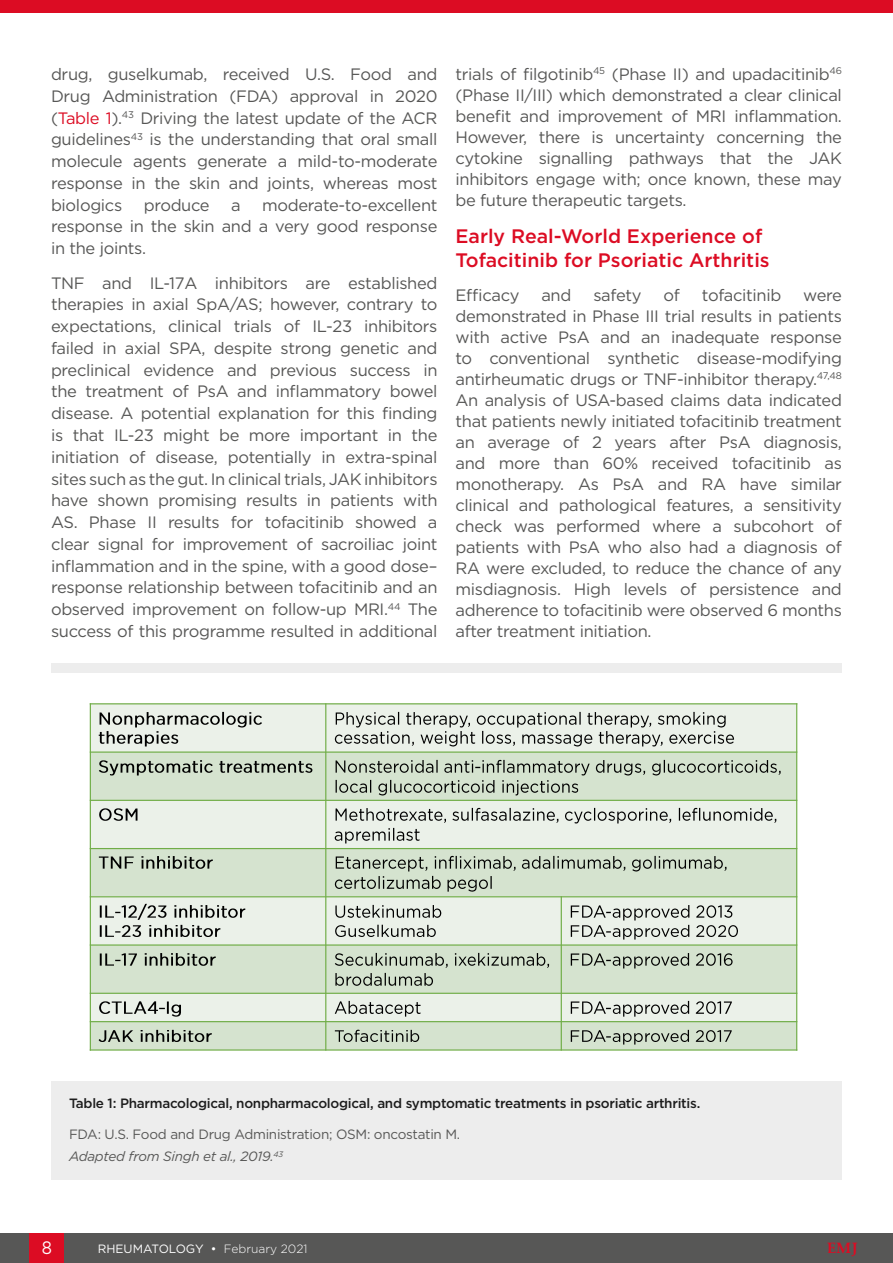
<style>
.page{position:relative;width:893px;height:1263px;background:#fff}
.page>*{position:absolute;margin:0;border:0;box-sizing:border-box;transform-origin:0 0}
.H2__Heading_2{font:500 19.5px/24px "Gotham";color:#dc0c23}
.t1{font:18px "Gotham";color:#fff;scale:.9 1}
.Body_Text__Justifica{font:16.5px/21.8px "Gotham";letter-spacing:-.02em;color:#575756;text-align:justify}
.t2{font:700 15px "Palatino Linotype";color:#dc0c23}
.t3{font:500 13.5px "Gotham";letter-spacing:-.02em;color:#1d1d1d}
.t4{font:13.5px "Gotham";letter-spacing:-.02em;color:#575756}
.t5{font:italic 13.5px "Gotham";letter-spacing:-.02em;color:#575756}
.t6{font:12px "Gotham";color:#fff}
.s1{color:#dc0c23}
.s2{font-weight:300}
</style>
<div class="page">
<div style="left:0;top:1233px;width:893px;height:30px;background:#575756"></div>
<div style="left:30px;top:1233px;width:34px;height:30px;background:#dc0c23"></div>
<div style="left:0;top:0;width:893px;height:13px;background:#dc0c23"></div>
<div style="left:51px;top:1081px;width:791px;height:98px;background:#ededed"></div>
<div style="left:51px;top:663px;width:791px;height:9px;background:#ededed"></div>
<div style="left:90px;top:704px;width:236px;height:48px;background:#ebf1e9"></div>
<div style="left:326px;top:704px;width:471px;height:48px;background:#ebf1e9"></div>
<div style="left:90px;top:752px;width:236px;height:48px;background:#d5e3cf"></div>
<div style="left:326px;top:752px;width:471px;height:48px;background:#d5e3cf"></div>
<div style="left:90px;top:800px;width:236px;height:48px;background:#ebf1e9"></div>
<div style="left:326px;top:800px;width:471px;height:48px;background:#ebf1e9"></div>
<div style="left:90px;top:848px;width:236px;height:49px;background:#d5e3cf"></div>
<div style="left:326px;top:848px;width:471px;height:49px;background:#d5e3cf"></div>
<div style="left:90px;top:897px;width:236px;height:48px;background:#ebf1e9"></div>
<div style="left:326px;top:897px;width:235px;height:48px;background:#ebf1e9"></div>
<div style="left:561px;top:897px;width:236px;height:48px;background:#ebf1e9"></div>
<div style="left:90px;top:945px;width:236px;height:48px;background:#d5e3cf"></div>
<div style="left:326px;top:945px;width:235px;height:48px;background:#d5e3cf"></div>
<div style="left:561px;top:945px;width:236px;height:48px;background:#d5e3cf"></div>
<div style="left:90px;top:993px;width:236px;height:29px;background:#ebf1e9"></div>
<div style="left:326px;top:993px;width:235px;height:29px;background:#ebf1e9"></div>
<div style="left:561px;top:993px;width:236px;height:29px;background:#ebf1e9"></div>
<div style="left:90px;top:1022px;width:236px;height:28px;background:#d5e3cf"></div>
<div style="left:326px;top:1022px;width:235px;height:28px;background:#d5e3cf"></div>
<div style="left:561px;top:1022px;width:236px;height:28px;background:#d5e3cf"></div>
<hr style="left:325px;top:703px;width:1px;height:347px;background:#70ad47">
<hr style="left:561px;top:896px;width:1px;height:154px;background:#70ad47">
<hr style="left:90px;top:751px;width:707px;height:2px;background:#70ad47">
<hr style="left:90px;top:800px;width:707px;height:1px;background:#70ad47">
<hr style="left:90px;top:848px;width:707px;height:1px;background:#70ad47">
<hr style="left:90px;top:896px;width:707px;height:1px;background:#70ad47">
<hr style="left:90px;top:944px;width:707px;height:2px;background:#70ad47">
<hr style="left:90px;top:993px;width:707px;height:1px;background:#70ad47">
<hr style="left:90px;top:1021px;width:707px;height:1px;background:#70ad47">
<hr style="left:90px;top:703px;width:1px;height:347px;background:#70ad47">
<hr style="left:796px;top:703px;width:1px;height:347px;background:#70ad47">
<hr style="left:90px;top:703px;width:707px;height:1px;background:#70ad47">
<hr style="left:90px;top:1049px;width:707px;height:1px;background:#70ad47">
<img style="left:99px;top:711px;width:163px;height:17px">
<img style="left:99px;top:731px;width:80px;height:16px">
<img style="left:335px;top:711px;width:391px;height:17px">
<img style="left:334px;top:730px;width:400px;height:17px">
<img style="left:99px;top:760px;width:214px;height:16px">
<img style="left:335px;top:759px;width:139px;height:14px">
<img style="left:475px;top:766px;width:6px;height:3px">
<img style="left:482px;top:759px;width:299px;height:17px">
<img style="left:335px;top:779px;width:244px;height:17px">
<img style="left:99px;top:808px;width:39px;height:13px">
<img style="left:335px;top:807px;width:442px;height:17px">
<img style="left:334px;top:827px;width:86px;height:17px">
<img style="left:99px;top:856px;width:114px;height:13px">
<img style="left:335px;top:855px;width:392px;height:17px">
<img style="left:334px;top:875px;width:158px;height:17px">
<img style="left:99px;top:903px;width:147px;height:17px">
<img style="left:114px;top:903px;width:15px;height:17px">
<img style="left:99px;top:924px;width:122px;height:13px">
<img style="left:335px;top:904px;width:107px;height:14px">
<img style="left:335px;top:924px;width:101px;height:13px">
<img style="left:570px;top:905px;width:35px;height:32px">
<img style="left:605px;top:911px;width:6px;height:26px">
<img style="left:612px;top:905px;width:121px;height:16px">
<img style="left:612px;top:924px;width:126px;height:16px">
<img style="left:99px;top:953px;width:117px;height:13px">
<img style="left:114px;top:953px;width:14px;height:13px">
<img style="left:335px;top:949px;width:226px;height:20px">
<img style="left:335px;top:972px;width:98px;height:14px">
<img style="left:570px;top:953px;width:35px;height:13px">
<img style="left:605px;top:959px;width:6px;height:7px">
<img style="left:612px;top:953px;width:121px;height:16px">
<img style="left:99px;top:1001px;width:59px;height:13px">
<img style="left:159px;top:1007px;width:6px;height:3px">
<img style="left:166px;top:1001px;width:15px;height:16px">
<img style="left:334px;top:1000px;width:87px;height:17px">
<img style="left:570px;top:1001px;width:35px;height:13px">
<img style="left:605px;top:1007px;width:6px;height:7px">
<img style="left:612px;top:1000px;width:120px;height:17px">
<img style="left:99px;top:1029px;width:113px;height:13px">
<img style="left:334px;top:1029px;width:86px;height:13px">
<img style="left:570px;top:1030px;width:35px;height:12px">
<img style="left:605px;top:1036px;width:6px;height:6px">
<img style="left:612px;top:1029px;width:120px;height:16px">
<p class="Body_Text__Justifica" style="left:51px;top:63px;width:388px">drug, guselkumab, received U.S. Food and Drug Administration (FDA) approval in 2020 (<span class="s1">Table 1</span>).<sup>43</sup> Driving the latest update of the ACR guidelines<sup>43</sup> is the understanding that oral small molecule agents generate a mild-to-moderate response in the skin and joints, whereas most biologics</p>
<p class="Body_Text__Justifica" style="left:51px;top:193px;width:388px;text-indent:211px">moderate-to-excellent response in the skin and a very good response in the joints.</p>
<p class="Body_Text__Justifica" style="left:51px;top:272px;width:388px">TNF and IL-17A inhibitors are established therapies in axial SpA/AS; however, contrary to expectations, clinical trials of IL-23 inhibitors failed in axial SPA, despite strong genetic and preclinical evidence and previous success in the treatment of PsA and inflammatory bowel disease. A potential explanation for this finding is that IL-23 might be more important in the initiation of disease, potentially in extra-spinal sites such as the gut. In clinical trials, JAK inhibitors have shown promising results in patients with AS. Phase II results for tofacitinib showed a clear signal for improvement of sacroiliac joint inflammation and in the spine, with a good dose– response relationship between tofacitinib and an observed improvement on follow-up MRI.<sup>44</sup> The success of this programme resulted in additional</p>
<p class="Body_Text__Justifica" style="left:144px;top:193px;width:68px">produce</p>
<p class="Body_Text__Justifica" style="left:231px;top:193px;width:11px">a</p>
<p class="Body_Text__Justifica" style="left:455px;top:63px;width:388px;line-height:21px">trials of filgotinib<sup>45</sup> (Phase II) and upadacitinib<sup>46 </sup>(Phase II/III) which demonstrated a clear clinical benefit and improvement of MRI inflammation.<br>However, there is uncertainty concerning the cytokine signalling pathways that the JAK inhibitors engage with; once known, these may be future therapeutic targets.</p>
<p class="H2__Heading_2" style="left:455px;top:224px;width:316px">Early Real-World Experience of<br>Tofacitinib for Psoriatic Arthritis</p>
<p class="Body_Text__Justifica" style="left:455px;top:284px;width:65px">Efficacy</p>
<p class="Body_Text__Justifica" style="left:541px;top:284px;width:32px">and</p>
<p class="Body_Text__Justifica" style="left:593px;top:284px;width:50px">safety</p>
<p class="Body_Text__Justifica" style="left:664px;top:284px;width:18px">of</p>
<p class="Body_Text__Justifica" style="left:702px;top:284px;width:81px">tofacitinib</p>
<p class="Body_Text__Justifica" style="left:455px;top:284px;width:388px;line-height:21px;text-indent:348px">were demonstrated in Phase III trial results in patients with active PsA and an inadequate response to conventional synthetic disease-modifying antirheumatic drugs or TNF-inhibitor therapy.<sup>47,48<br></sup>An analysis of USA-based claims data indicated that patients newly initiated tofacitinib treatment an average of 2 years after PsA diagnosis, and more than 60% received tofacitinib as monotherapy. As PsA and RA have similar clinical and pathological features, a sensitivity check was performed where a subcohort of patients with PsA who also had a diagnosis of RA were excluded, to reduce the chance of any misdiagnosis. High levels of persistence and adherence to tofacitinib were observed 6 months after treatment initiation.</p>
<p class="t3" style="left:69px;top:1095px;width:633px">Table 1: Pharmacological, nonpharmacological, and symptomatic treatments in psoriatic arthritis.</p>
<p class="t4" style="left:69px;top:1126px;width:393px">FDA: U.S. Food and Drug Administration; OSM: oncostatin M.</p>
<p class="t5" style="left:69px;top:1148px;width:216px">Adapted from Singh et al., 2019.<sup>43</sup></p>
<p class="t1" style="left:42px;top:1236px;width:13px">8</p>
<p class="t6" style="left:98px;top:1241px;width:211px">RHEUMATOLOGY • <span class="s2">February 2021</span></p>
<p class="t2" style="left:827px;top:1238px;width:32px">EMJ</p>
</div>
